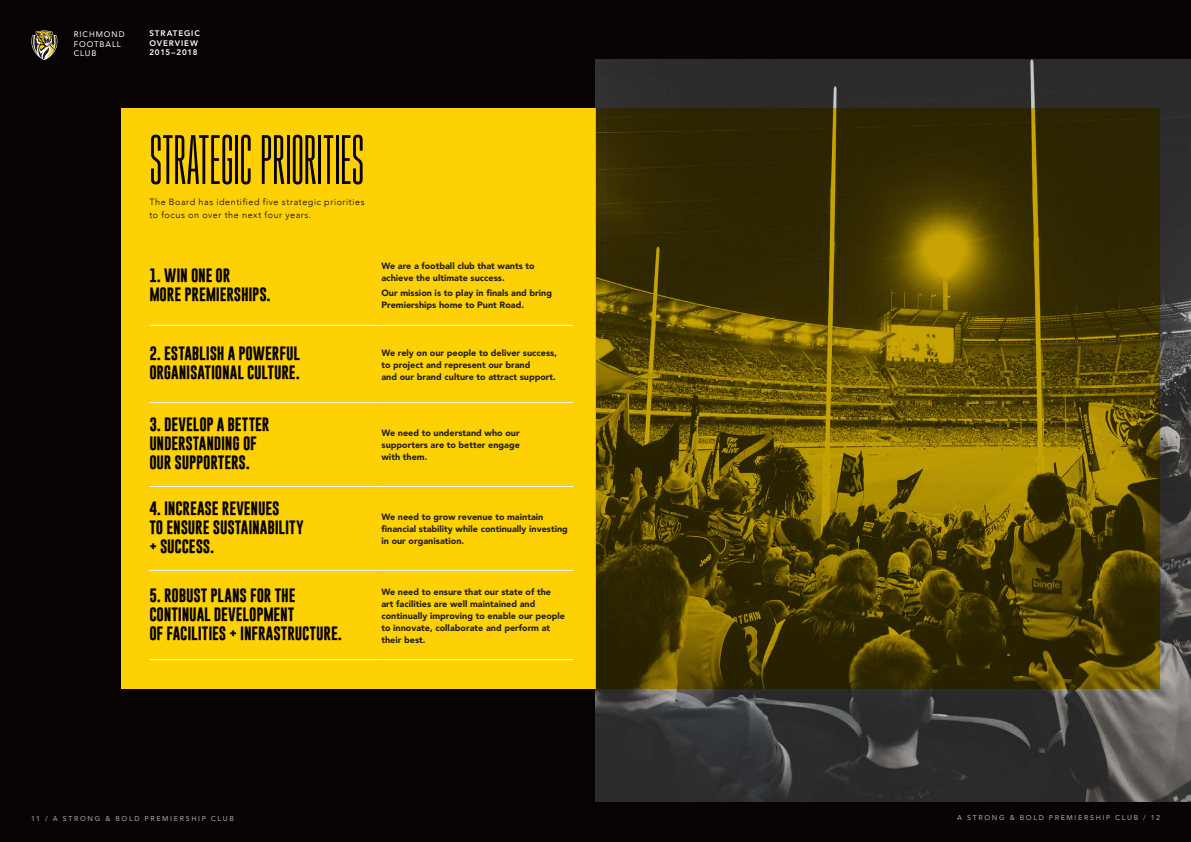
<style>
.page{position:relative;width:1191px;height:842px;background:#080302}
.page>*{position:absolute;margin:0;border:0;box-sizing:border-box;transform-origin:0 0}
.t1{font:100 51px "Gobold High";letter-spacing:-.005em;color:#080302}
.t2{font:700 14px/19px "Gobold";letter-spacing:-.01em;color:#080302}
.t3{font:900 9px/12px "Avenir LT";color:#231f20}
.t4{font:300 9px/13px "Avenir";letter-spacing:.065em;color:#080302}
.t5{font:800 8px/9.6px "Avenir LT";letter-spacing:.115em;color:#fff}
.t6{font:8px/9.6px "Avenir LT";letter-spacing:.115em;color:#fff}
.t7{font:500 7px "Avenir LT";letter-spacing:.235em;color:#9d9fa2}
</style>
<div class="page">
<img style="left:595px;top:60px;width:596px;height:741px">
<div style="left:121px;top:109px;width:474px;height:580px;background:#fed105"></div>
<svg style="left:595px;top:109px;width:565px;height:580px;background:#514200"></svg>
<svg style="left:31px;top:31px;width:26px;height:29px"></svg>
<hr style="left:149px;top:325px;width:232px;height:1px;background:#fff">
<hr style="left:381px;top:325px;width:192px;height:1px;background:#fff">
<hr style="left:149px;top:402px;width:232px;height:1px;background:#fff">
<hr style="left:381px;top:402px;width:192px;height:1px;background:#fff">
<hr style="left:149px;top:486px;width:232px;height:1px;background:#fff">
<hr style="left:381px;top:486px;width:192px;height:1px;background:#fff">
<hr style="left:149px;top:570px;width:232px;height:1px;background:#fff">
<hr style="left:381px;top:570px;width:192px;height:1px;background:#fff">
<hr style="left:149px;top:659px;width:232px;height:1px;background:#fff">
<hr style="left:381px;top:659px;width:192px;height:1px;background:#fff">
<p class="t6" style="left:74px;top:30px;width:52px">RICHMOND<br>FOOTBALL<br>CLUB</p>
<p class="t5" style="left:149px;top:29px;width:52px">STRATEGIC<br>OVERVIEW<br>2015–2018</p>
<h1 class="t1" style="left:149px;top:129px;width:216px">STRATEGIC PRIORITIES</h1>
<p class="t4" style="left:149px;top:195px;width:217px">The Board has identified five strategic priorities to focus on over the next four years.</p>
<h2 class="t2" style="left:149px;top:266px;width:123px">1. WIN ONE OR<br>MORE PREMIERSHIPS.</h2>
<p class="t3" style="left:381px;top:260px;width:155px">We are a football club that wants to achieve the ultimate success.</p>
<p class="t3" style="left:381px;top:287px;width:172px">Our mission is to play in finals and bring<br>Premierships home to Punt Road.</p>
<h2 class="t2" style="left:149px;top:344px;width:152px">2. ESTABLISH A POWERFUL<br>ORGANISATIONAL CULTURE.</h2>
<p class="t3" style="left:381px;top:346px;width:177px">We rely on our people to deliver success, to project and represent our brand<br>and our brand culture to attract support.</p>
<h2 class="t2" style="left:149px;top:415px;width:122px">3. DEVELOP A BETTER<br>UNDERSTANDING OF<br>OUR SUPPORTERS.</h2>
<p class="t3" style="left:381px;top:427px;width:140px;text-align:justify">We need to understand who our supporters are to better engage with them.</p>
<h2 class="t2" style="left:149px;top:499px;width:156px">4. INCREASE REVENUES<br>TO ENSURE SUSTAINABILITY + SUCCESS.</h2>
<p class="t3" style="left:381px;top:511px;width:188px">We need to grow revenue to maintain financial stability while continually investing in our organisation.</p>
<h2 class="t2" style="left:149px;top:586px;width:194px">5. ROBUST PLANS FOR THE<br>CONTINUAL DEVELOPMENT<br>OF FACILITIES + INFRASTRUCTURE.</h2>
<p class="t3" style="left:381px;top:585px;width:185px">We need to ensure that our state of the art facilities are well maintained and continually improving to enable our people to innovate, collaborate and perform at their best.</p>
<p class="t7" style="left:31px;top:815px;width:204px">11 / A STRONG &amp; BOLD PREMIERSHIP CLUB</p>
<p class="t7" style="left:957px;top:814px;width:204px">A STRONG &amp; BOLD PREMIERSHIP CLUB / 12</p>
</div>
